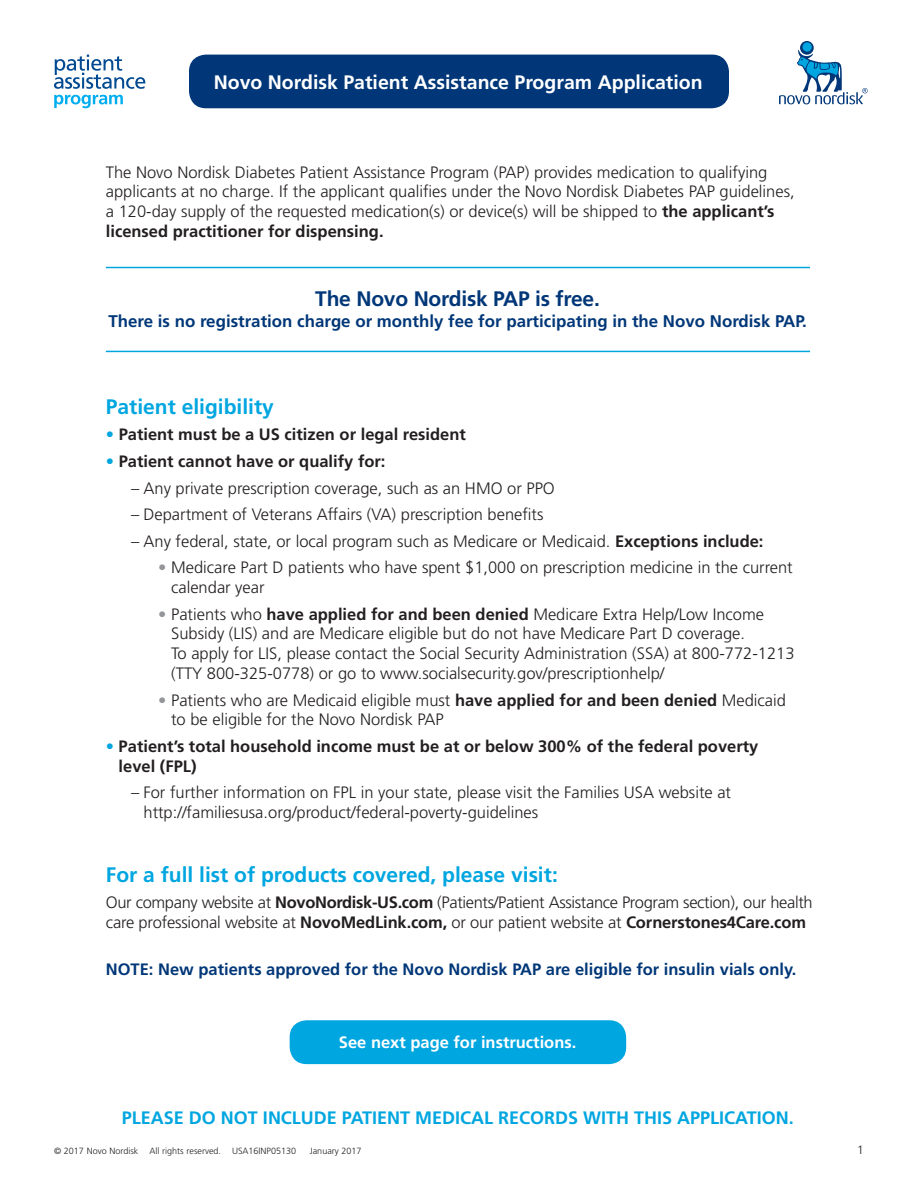
<style>
.page{position:relative;width:918px;height:1188px;background:#fff}
.page>*{position:absolute;margin:0;border:0;box-sizing:border-box;transform-origin:0 0}
.t1{font:700 21px "Frutiger";color:#00a6e0}
.t2{font:700 21px "Frutiger";letter-spacing:-.01em;color:#013778}
.t3{font:700 19.5px "Frutiger";color:#fff}
.t4{font:700 18px "Frutiger";color:#00a6e0}
.t5{font:700 16.8px "Frutiger";color:#013778}
.t6{font:300 16.5px/19.8px "Frutiger";color:#231f20}
.t7{font:300 16.5px/19.8px "Frutiger";letter-spacing:-.02em;color:#231f20}
.t8{font:700 16.5px/19.8px "Frutiger";color:#231f20}
.t9{font:700 16.5px "Frutiger";color:#013778}
.t10{font:700 16.5px "Frutiger";color:#fff}
.t11{font:300 12px "Frutiger";color:#231f20}
.t12{font:300 9px "Frutiger";color:#231f20}
.s1{font-weight:700}
.s2{color:#00a6e0}
.s3{color:#939598}
</style>
<div class="page">
<svg style="left:800px;top:41px;width:14px;height:14px"></svg>
<div style="left:803px;top:42px;width:9px;height:10px;background:#00a6e0;border-radius:50%"></div>
<svg style="left:779px;top:49px;width:89px;height:55px"></svg>
<svg style="left:54px;top:55px;width:91px;height:34px"></svg>
<svg style="left:54px;top:95px;width:69px;height:13px"></svg>
<div style="left:189px;top:55px;width:540px;height:53px;background:#013778;border-radius:17px"></div>
<div style="left:290px;top:1020px;width:336px;height:44px;background:#00a6e0;border-radius:17px"></div>
<hr style="left:106px;top:351px;width:704px;height:1px;background:#00a6e0">
<hr style="left:106px;top:267px;width:704px;height:1px;background:#00a6e0">
<p class="t3" style="left:214px;top:71px;width:491px">Novo Nordisk Patient Assistance Program Application</p>
<p class="t6" style="left:106px;top:162px;width:690px">The Novo Nordisk Diabetes Patient Assistance Program (PAP) provides medication to qualifying applicants at no charge. If the applicant qualifies under the Novo Nordisk Diabetes PAP guidelines, a 120-day supply of the requested medication(s) or device(s) will be shipped to <span class="s1">the applicant’s licensed practitioner for dispensing.</span></p>
<p class="t2" style="left:315px;top:287px;width:286px">The Novo Nordisk PAP is free.</p>
<p class="t5" style="left:108px;top:312px;width:700px">There is no registration charge or monthly fee for participating in the Novo Nordisk PAP.</p>
<p class="t1" style="left:106px;top:394px;width:170px">Patient eligibility</p>
<p class="t8" style="left:106px;top:425px;width:362px"><span class="s2">•</span> Patient must be a US citizen or legal resident</p>
<p class="t8" style="left:106px;top:451px;width:281px"><span class="s2">•</span> Patient cannot have or qualify for:</p>
<p class="t6" style="left:131px;top:478px;width:425px">– Any private prescription coverage, such as an HMO or PPO</p>
<p class="t6" style="left:131px;top:505px;width:414px">– Department of Veterans Affairs (VA) prescription benefits</p>
<p class="t6" style="left:131px;top:531px;width:634px">– Any federal, state, or local program such as Medicare or Medicaid. <span class="s1">Exceptions include:</span></p>
<p class="t6" style="left:171px;top:558px;width:623px;text-indent:-13px"><span class="s3">•</span> Medicare Part D patients who have spent $1,000 on prescription medicine in the current calendar year</p>
<p class="t6" style="left:171px;top:604px;width:625px;text-indent:-13px"><span class="s3">•</span> Patients who <span class="s1">have applied for and been denied</span> Medicare Extra Help/Low Income Subsidy (LIS) and are Medicare eligible but do not have Medicare Part D coverage.<br>To apply for LIS, please contact the Social Security Administration (SSA) at 800-772-1213 (TTY 800-325-0778) or go to www.socialsecurity.gov/prescriptionhelp/</p>
<p class="t6" style="left:171px;top:690px;width:616px;text-indent:-13px"><span class="s3">•</span> Patients who are Medicaid eligible must <span class="s1">have applied for and been denied</span> Medicaid to be eligible for the Novo Nordisk PAP</p>
<p class="t8" style="left:119px;top:736px;width:641px;text-indent:-13px"><span class="s2">•</span> Patient’s total household income must be at or below 300% of the federal poverty level (FPL)</p>
<p class="t6" style="left:143px;top:783px;width:589px;text-indent:-12px">– For further information on FPL in your state, please visit the Families USA website at http://familiesusa.org/product/federal-poverty-guidelines</p>
<p class="t1" style="left:106px;top:862px;width:454px">For a full list of products covered, please visit:</p>
<p class="t7" style="left:106px;top:893px;width:708px">Our company website at <span class="s1">NovoNordisk-US.com</span> (Patients/Patient Assistance Program section), our health care professional website at <span class="s1">NovoMedLink.com,</span> or our patient website at <span class="s1">Cornerstones4Care.com</span></p>
<p class="t9" style="left:106px;top:959px;width:692px">NOTE: New patients approved for the Novo Nordisk PAP are eligible for insulin vials only.</p>
<p class="t10" style="left:339px;top:1033px;width:239px">See next page for instructions.</p>
<p class="t4" style="left:122px;top:1107px;width:673px">PLEASE DO NOT INCLUDE PATIENT MEDICAL RECORDS WITH THIS APPLICATION.</p>
<p class="t12" style="left:54px;top:1145px;width:244px">© 2017 Novo Nordisk All rights reserved. USA16INP05130</p>
<p class="t12" style="left:310px;top:1145px;width:53px">January 2017</p>
<p class="t11" style="left:857px;top:1143px;width:8px">1</p>
</div>
